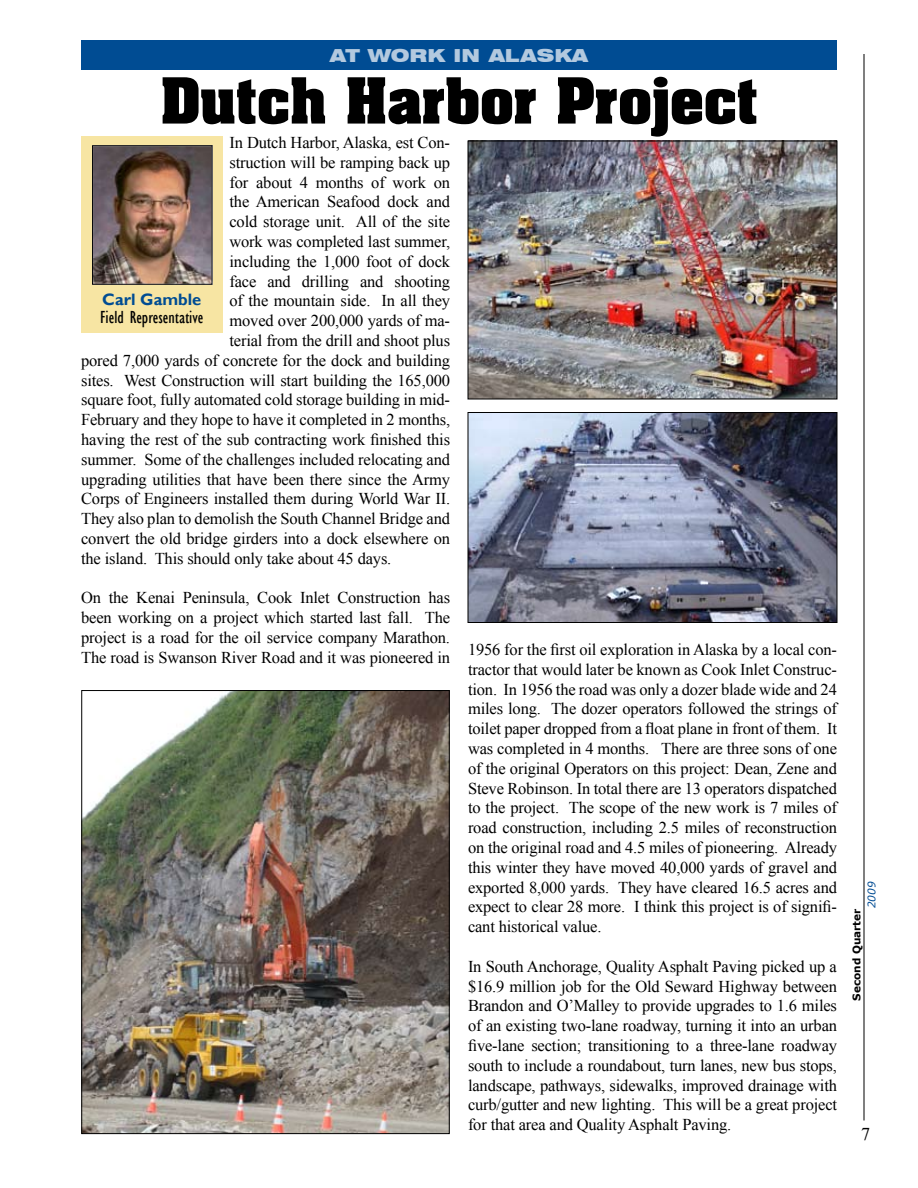
<style>
.page{position:relative;width:918px;height:1188px;background:#fff}
.page>*{position:absolute;margin:0;border:0;box-sizing:border-box;transform-origin:0 0}
.t1{font:700 54px "Aardvark";color:#000}
.t2{font:condensed 18px "Gill Sans";color:#000}
.t3{font:900 expanded 18px "Swiss 721 BT";color:#b3c9df}
.t4{font:18px "Times New Roman";color:#000}
.t5{font:16.5px/19.8px "Times New Roman";letter-spacing:-.01em;color:#000;text-align:justify}
.t6{font:700 16.5px "Gill Sans";color:#004c93}
.t7{font:700 10.5px "Verdana";color:#000}
.t8{font:italic 10.5px "Verdana";color:#004c93}
</style>
<div class="page">
<hr style="left:864px;top:54px;width:1px;height:1066px;background:#000">
<div style="left:81px;top:40px;width:756px;height:30px;background:#004c93"></div>
<img style="left:83px;top:692px;width:365px;height:440px">
<div style="left:81px;top:136px;width:142px;height:196px;background:#f7e5a3"></div>
<img style="left:94px;top:147px;width:116px;height:136px">
<div style="left:92px;top:145px;width:120px;height:140px;border:1px solid #000"></div>
<img style="left:470px;top:143px;width:365px;height:254px">
<div style="left:468px;top:141px;width:369px;height:258px;border:1px solid #000"></div>
<img style="left:470px;top:414px;width:365px;height:207px">
<div style="left:468px;top:412px;width:369px;height:211px;border:1px solid #000"></div>
<p class="t3" style="left:330px;top:44px;width:260px">AT WORK IN ALASKA</p>
<h1 class="t1" style="left:161px;top:62px;width:599px">Dutch Harbor Project</h1>
<p class="t5" style="left:230px;top:132px;width:222px">In Dutch Harbor, Alaska, est Con-</p>
<p class="t5" style="left:230px;top:152px;width:222px">struction will be ramping back up</p>
<p class="t5" style="left:230px;top:172px;width:222px">for about 4 months of work on</p>
<p class="t5" style="left:230px;top:192px;width:222px">the American Seafood dock and</p>
<p class="t5" style="left:230px;top:211px;width:222px">cold storage unit. All of the site</p>
<p class="t5" style="left:230px;top:231px;width:222px">work was completed last summer,</p>
<p class="t5" style="left:230px;top:251px;width:222px">including the 1,000 foot of dock</p>
<p class="t5" style="left:230px;top:271px;width:222px">face and drilling and shooting</p>
<p class="t5" style="left:230px;top:291px;width:222px">of the mountain side. In all they</p>
<p class="t5" style="left:230px;top:310px;width:222px">moved over 200,000 yards of ma-</p>
<p class="t5" style="left:230px;top:330px;width:222px">terial from the drill and shoot plus</p>
<p class="t5" style="left:81px;top:350px;width:370px">pored 7,000 yards of concrete for the dock and building</p>
<p class="t5" style="left:81px;top:370px;width:371px">sites. West Construction will start building the 165,000</p>
<p class="t5" style="left:81px;top:390px;width:371px">square foot, fully automated cold storage building in mid-</p>
<p class="t5" style="left:81px;top:409px;width:371px">February and they hope to have it completed in 2 months,</p>
<p class="t5" style="left:81px;top:429px;width:371px">having the rest of the sub contracting work finished this</p>
<p class="t5" style="left:81px;top:449px;width:371px">summer. Some of the challenges included relocating and</p>
<p class="t5" style="left:81px;top:469px;width:371px">upgrading utilities that have been there since the Army</p>
<p class="t5" style="left:81px;top:489px;width:371px">Corps of Engineers installed them during World War II.</p>
<p class="t5" style="left:81px;top:508px;width:371px">They also plan to demolish the South Channel Bridge and</p>
<p class="t5" style="left:81px;top:528px;width:371px">convert the old bridge girders into a dock elsewhere on</p>
<p class="t5" style="left:81px;top:548px;width:312px">the island. This should only take about 45 days.</p>
<p class="t5" style="left:81px;top:588px;width:371px">On the Kenai Peninsula, Cook Inlet Construction has been working on a project which started last fall. The project is a road for the oil service company Marathon.<br>The road is Swanson River Road and it was pioneered in</p>
<p class="t6" style="left:102px;top:290px;width:100px">Carl Gamble</p>
<p class="t2" style="left:100px;top:307px;width:105px">Field Representative</p>
<p class="t5" style="left:468px;top:639px;width:371px">1956 for the first oil exploration in Alaska by a local con&shy;tractor that would later be known as Cook Inlet Construc&shy;tion. In 1956 the road was only a dozer blade wide and 24 miles long. The dozer operators followed the strings of toilet paper dropped from a float plane in front of them. It was completed in 4 months. There are three sons of one of the original Operators on this project: Dean, Zene and Steve Robinson. In total there are 13 operators dispatched to the project. The scope of the new work is 7 miles of road construction, including 2.5 miles of reconstruction on the original road and 4.5 miles of pioneering. Already this winter they have moved 40,000 yards of gravel and exported 8,000 yards. They have cleared 16.5 acres and expect to clear 28 more. I think this project is of signifi&shy;cant historical value.</p>
<p class="t5" style="left:468px;top:956px;width:371px">In South Anchorage, Quality Asphalt Paving picked up a $16.9 million job for the Old Seward Highway between Brandon and O’Malley to provide upgrades to 1.6 miles of an existing two-lane roadway, turning it into an urban five-lane section; transitioning to a three-lane roadway south to include a roundabout, turn lanes, new bus stops, landscape, pathways, sidewalks, improved drainage with curb/gutter and new lighting. This will be a great project for that area and Quality Asphalt Paving.</p>
<p class="t8" style="left:865px;top:908px;width:28px;rotate:-90deg">2009</p>
<p class="t7" style="left:850px;top:1000px;width:93px;rotate:-90deg">Second Quarter</p>
<p class="t4" style="left:861px;top:1122px;width:10px">7</p>
</div>
